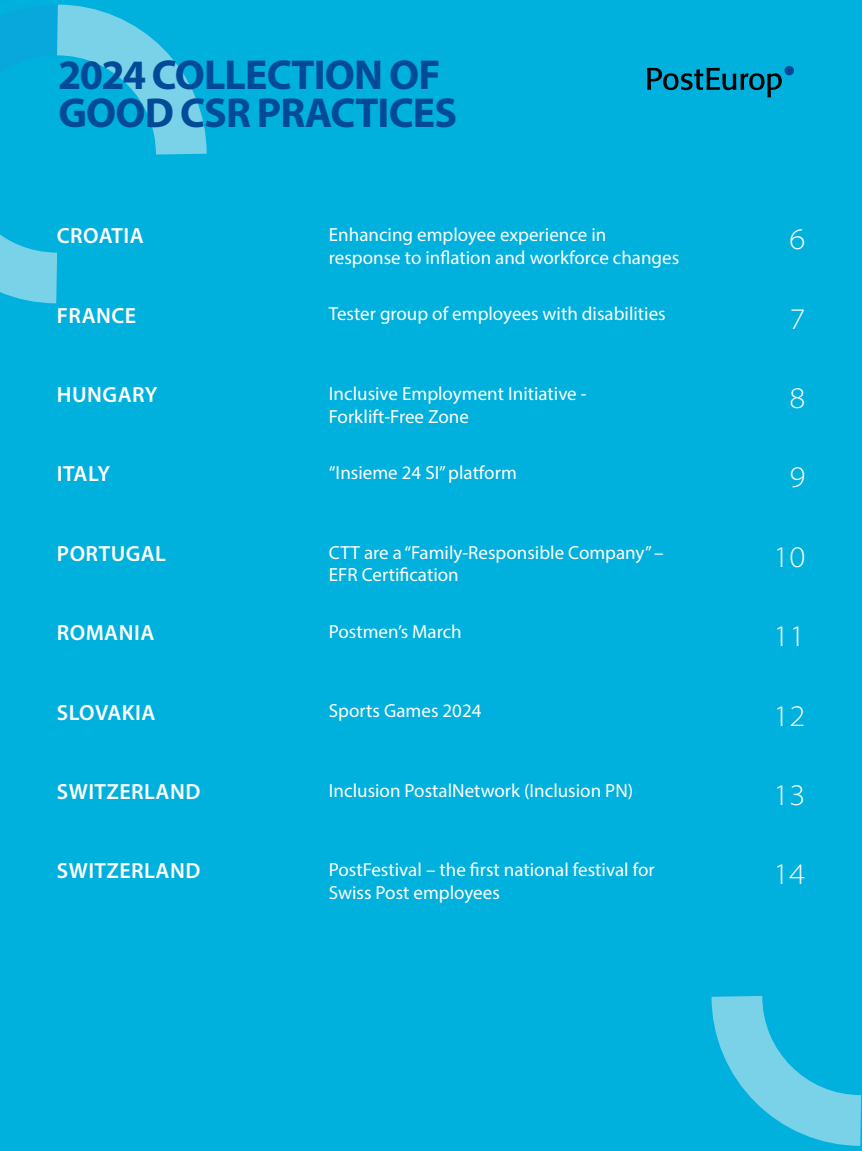
<style>
.page{position:relative;width:862px;height:1151px;background:#00b0dd}
.page>*{position:absolute;margin:0;border:0;box-sizing:border-box;transform-origin:0 0}
.t1{font:700 42px/38px "Myriad Pro";letter-spacing:-.02em;color:#004a97}
.t2{font:30px "Myriad Variable Concept";color:#fff}
.t3{font:600 22px "Myriad Pro";letter-spacing:.02em;color:#fff}
.t4{font:19px/22.8px "Myriad Pro";color:#fff}
</style>
<div class="page">
<svg style="left:711px;top:996px;width:149px;height:150px"></svg>
<svg style="left:0;top:5px;width:207px;height:298px"></svg>
<svg style="left:647px;top:68px;width:135px;height:29px"></svg>
<div style="left:784px;top:66px;width:10px;height:9px;background:#004a97;border-radius:50%"></div>
<h1 class="t1" style="left:58px;top:55px;width:400px">2024 COLLECTION OF<br>GOOD CSR PRACTICES</h1>
<p class="t3" style="left:57px;top:222px;width:88px">CROATIA</p>
<p class="t4" style="left:329px;top:223px;width:352px">Enhancing employee experience in response to inflation and workforce changes</p>
<p class="t3" style="left:57px;top:301px;width:81px">FRANCE</p>
<h2 class="t2" style="left:789px;top:222px;width:17px">6</h2>
<p class="t4" style="left:329px;top:302px;width:338px">Tester group of employees with disabilities</p>
<h2 class="t2" style="left:789px;top:301px;width:17px">7</h2>
<p class="t3" style="left:57px;top:381px;width:102px">HUNGARY</p>
<p class="t4" style="left:329px;top:382px;width:259px">Inclusive Employment Initiative -<br>Forklift-Free Zone</p>
<h2 class="t2" style="left:789px;top:380px;width:17px">8</h2>
<p class="t3" style="left:57px;top:460px;width:55px">ITALY</p>
<p class="t4" style="left:329px;top:461px;width:189px">“Insieme 24 SI” platform</p>
<h2 class="t2" style="left:789px;top:460px;width:17px">9</h2>
<p class="t3" style="left:57px;top:539px;width:111px">PORTUGAL</p>
<p class="t4" style="left:329px;top:540px;width:336px">CTT are a “Family-Responsible Company” –<br>EFR Certification</p>
<h2 class="t2" style="left:773px;top:539px;width:33px">10</h2>
<p class="t3" style="left:57px;top:619px;width:99px">ROMANIA</p>
<p class="t4" style="left:329px;top:620px;width:134px">Postmen’s March</p>
<h2 class="t2" style="left:773px;top:618px;width:33px">11</h2>
<p class="t3" style="left:57px;top:698px;width:100px">SLOVAKIA</p>
<p class="t4" style="left:329px;top:699px;width:154px">Sports Games 2024</p>
<h2 class="t2" style="left:773px;top:698px;width:33px">12</h2>
<p class="t3" style="left:57px;top:778px;width:145px">SWITZERLAND</p>
<p class="t4" style="left:329px;top:779px;width:306px">Inclusion PostalNetwork (Inclusion PN)</p>
<h2 class="t2" style="left:773px;top:777px;width:33px">13</h2>
<p class="t3" style="left:57px;top:857px;width:145px">SWITZERLAND</p>
<p class="t4" style="left:329px;top:858px;width:327px">PostFestival – the first national festival for<br>Swiss Post employees</p>
<h2 class="t2" style="left:773px;top:857px;width:33px">14</h2>
</div>
